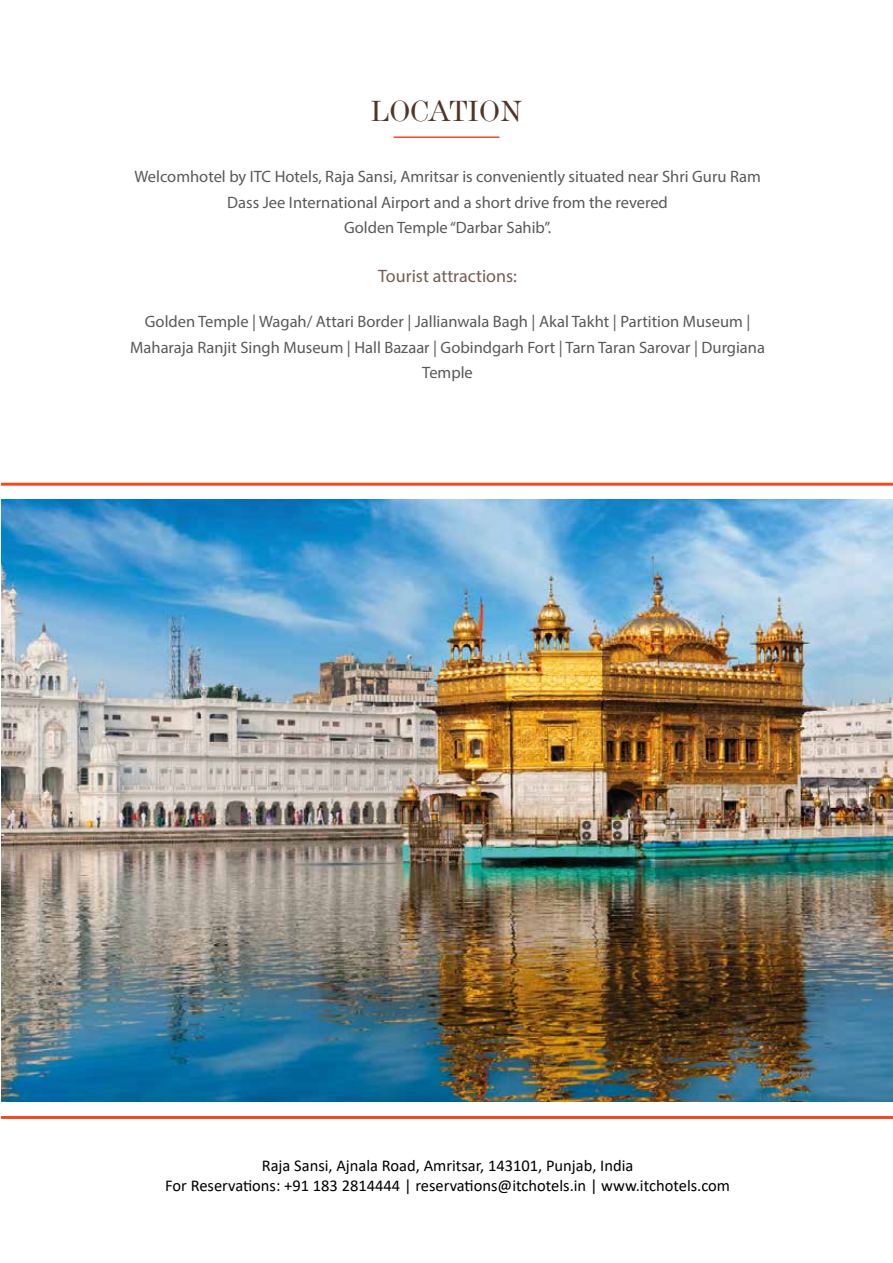
<style>
.page{position:relative;width:893px;height:1263px;background:#fff}
.page>*{position:absolute;margin:0;border:0;box-sizing:border-box;transform-origin:0 0}
.t1{font:300 30px "ITC Modern No.216 W01";color:#513628}
.t2{font:18px "Myriad Pro";color:#735e53}
.t3{font:16.5px/25.5px "Myriad Pro";color:#58595b;text-align:center}
.t4{font:16.5px/19.8px "Calibri";color:#000;text-align:center}
</style>
<div class="page">
<img style="left:1px;top:500px;width:892px;height:602px">
<hr style="left:1px;top:483px;width:892px;height:3px;background:#f04c24">
<hr style="left:1px;top:1116px;width:892px;height:3px;background:#f04c24">
<hr style="left:394px;top:136px;width:105px;height:2px;background:#f04c24">
<h1 class="t1" style="left:370px;top:94px;width:154px">LOCATION</h1>
<p class="t3" style="left:134px;top:164px;width:628px">Welcomhotel by ITC Hotels, Raja Sansi, Amritsar is conveniently situated near Shri Guru Ram<br>Dass Jee International Airport and a short drive from the revered<br>Golden Temple “Darbar Sahib”.</p>
<p class="t2" style="left:378px;top:265px;width:140px">Tourist attractions:</p>
<p class="t3" style="left:130px;top:309px;width:636px">Golden Temple | Wagah/ Attari Border | Jallianwala Bagh | Akal Takht | Partition Museum |<br>Maharaja Ranjit Singh Museum | Hall Bazaar | Gobindgarh Fort | Tarn Taran Sarovar | Durgiana<br>Temple</p>
<p class="t4" style="left:165px;top:1155px;width:566px">Raja Sansi, Ajnala Road, Amritsar, 143101, Punjab, India<br>For Reservations: +91 183 2814444 | reservations@itchotels.in | www.itchotels.com</p>
</div>
